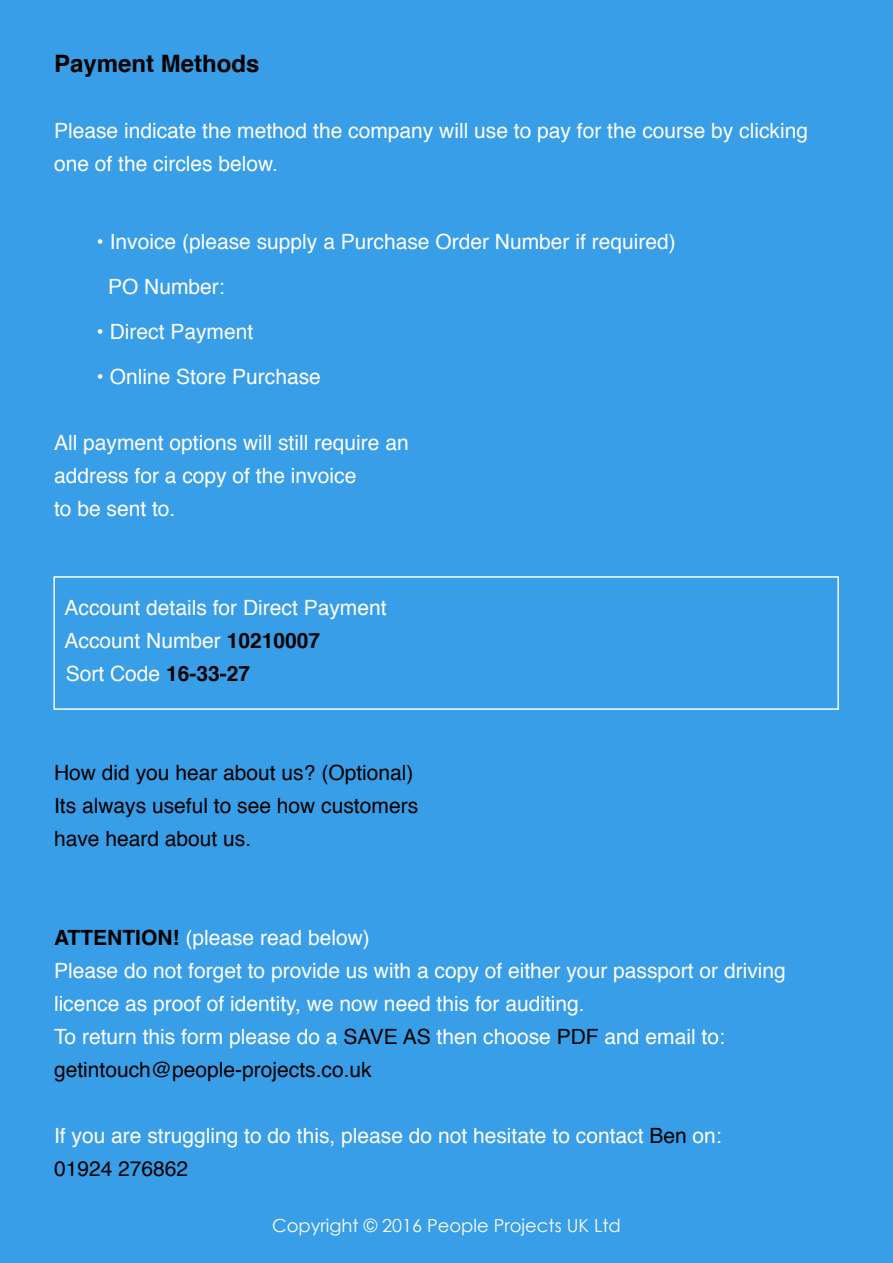
<style>
.page{position:relative;width:893px;height:1263px;background:#389ee8}
.page>*{position:absolute;margin:0;border:0;box-sizing:border-box;transform-origin:0 0}
.t1{font:700 24px "Helvetica";color:#000}
.t2{font:21px/33px "Helvetica";color:#fff}
.t3{font:21px/33px "Helvetica";color:#000}
.t4{font:18px "Century Gothic";color:#fff}
.s1{font-weight:700;color:#000}
.s2{color:#000}
</style>
<div class="page">
<div style="left:53px;top:576px;width:786px;height:134px;background:#389ee8;border:2px solid #fff"></div>
<p class="t1" style="left:54px;top:44px;width:207px">Payment Methods</p>
<p class="t2" style="left:54px;top:115px;width:756px">Please indicate the method the company will use to pay for the course by clicking one of the circles below.</p>
<p class="t2" style="left:108px;top:220px;width:569px;line-height:45px;text-indent:-11px">• Invoice (please supply a Purchase Order Number if required)<br>PO Number:</p>
<p class="t2" style="left:97px;top:316px;width:158px">• Direct Payment</p>
<p class="t2" style="left:97px;top:361px;width:226px">• Online Store Purchase</p>
<p class="t2" style="left:54px;top:427px;width:356px">All payment options will still require an address for a copy of the invoice<br>to be sent to.</p>
<p class="t2" style="left:65px;top:592px;width:324px">Account details for Direct Payment<br>Account Number <span class="s1">10210007<br></span>Sort Code <span class="s1">16-33-27</span></p>
<p class="t3" style="left:54px;top:757px;width:366px">How did you hear about us? (Optional)<br>Its always useful to see how customers have heard about us.</p>
<p class="t2" style="left:54px;top:922px;width:733px"><span class="s1">ATTENTION!</span> (please read below)<br>Please do not forget to provide us with a copy of either your passport or driving licence as proof of identity, we now need this for auditing.<br>To return this form please do a <span class="s2">SAVE AS</span> then choose <span class="s2">PDF</span> and email to: <span class="s2">getintouch@people-projects.co.uk</span></p>
<p class="t2" style="left:54px;top:1120px;width:669px">If you are struggling to do this, please do not hesitate to contact <span class="s2">Ben</span> on:<br><span class="s2">01924 276862</span></p>
<p class="t4" style="left:272px;top:1213px;width:350px">Copyright © 2016 People Projects UK Ltd</p>
</div>
